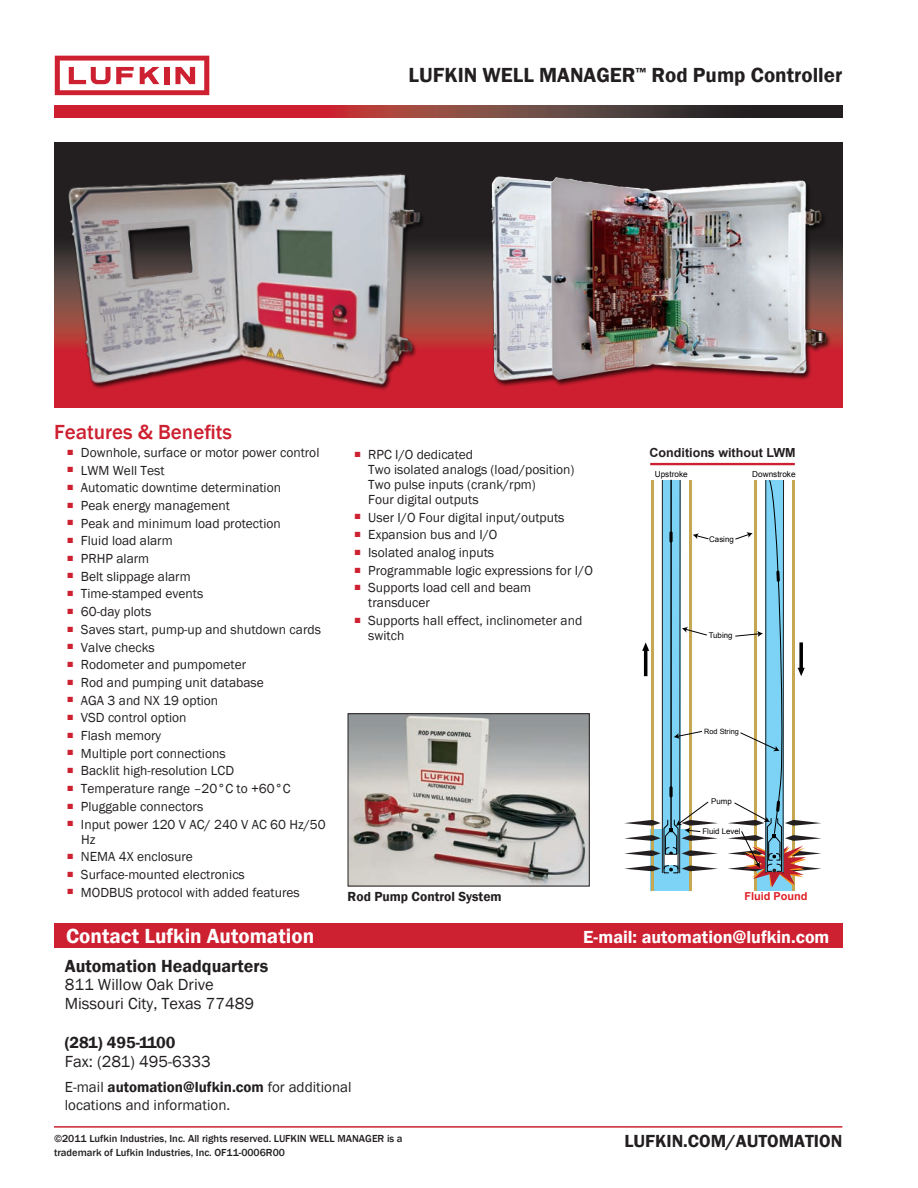
<style>
.page{position:relative;width:918px;height:1188px;background:#fff}
.page>*{position:absolute;margin:0;border:0;box-sizing:border-box;transform-origin:0 0}
.Subhead_Features{font:600 21px "Franklin Gothic";color:#231f20}
.t1{font:600 21px "Franklin Gothic";color:#fff}
.Subhead_Red{font:500 21px "Franklin Gothic";color:#cd2030}
.t2{font:600 18px "Franklin Gothic";color:#231f20}
.t3{font:600 18px "Franklin Gothic";color:#fff}
.t4{font:16.5px/18.8px "Franklin Gothic";color:#231f20}
.t5{font:15px/18px "Franklin Gothic";color:#231f20}
.Bullets_Features{font:13.5px/15px "Franklin Gothic";color:#231f20}
.Bullets_Features-2{font:600 13.5px "Franklin Gothic";color:#231f20}
.t6{font:700 12.45px "Arial";color:#231f20}
.t7{font:700 10.95px "Arial";color:#de1f25}
.t8{font:500 10.5px/13.5px "Franklin Gothic";color:#231f20}
.t9{font:8.25px "Arial";color:#000101}
.t10{font:7.95px "Arial";color:#000101}
.t11{font:7.35px "Arial";color:#000101}
.s1{font-weight:600}
</style>
<div class="page">
<svg style="left:54px;top:143px;width:788px;height:264px;background:#7d282d"></svg>
<img style="left:476px;top:149px;width:367px;height:251px">
<img style="left:55px;top:143px;width:378px;height:257px">
<img style="left:350px;top:715px;width:238px;height:169px">
<div style="left:348px;top:713px;width:242px;height:173px;border:1px solid #231f20"></div>
<svg style="left:54px;top:106px;width:788px;height:12px;background:#873034"></svg>
<svg style="left:55px;top:56px;width:154px;height:39px"></svg>
<hr style="left:54px;top:1126px;width:788px;height:2px;background:#cd2030">
<div style="left:54px;top:923px;width:788px;height:25px;background:#cd2030"></div>
<div style="left:754px;top:866px;width:40px;height:24px;background:#7cd3f6"></div>
<div style="left:651px;top:829px;width:40px;height:61px;background:#7cd3f6"></div>
<hr style="left:651px;top:480px;width:2px;height:411px;background:#c5a851">
<hr style="left:689px;top:480px;width:2px;height:411px;background:#c5a851">
<hr style="left:754px;top:480px;width:3px;height:411px;background:#c5a851">
<hr style="left:792px;top:480px;width:3px;height:411px;background:#c5a851">
<svg style="left:624px;top:479px;width:94px;height:395px"></svg>
<svg style="left:728px;top:480px;width:93px;height:407px"></svg>
<hr style="left:650px;top:463px;width:145px;height:2px;background:#cd2030">
<p class="Subhead_Features" style="left:409px;top:62px;width:435px">LUFKIN WELL MANAGER<sup>™</sup> Rod Pump Controller</p>
<p class="Subhead_Red" style="left:54px;top:419px;width:179px">Features &amp; Benefits</p>
<p class="Bullets_Features" style="left:68px;top:445px;width:253px"><sup>■</sup> Downhole, surface or motor power control</p>
<p class="Bullets_Features" style="left:68px;top:463px;width:99px"><sup>■</sup> LWM Well Test</p>
<p class="Bullets_Features" style="left:68px;top:481px;width:215px"><sup>■</sup> Automatic downtime determination</p>
<p class="Bullets_Features" style="left:68px;top:498px;width:164px"><sup>■</sup> Peak energy management</p>
<p class="Bullets_Features" style="left:68px;top:516px;width:215px"><sup>■</sup> Peak and minimum load protection</p>
<p class="Bullets_Features" style="left:68px;top:534px;width:107px"><sup>■</sup> Fluid load alarm</p>
<p class="Bullets_Features" style="left:68px;top:551px;width:83px"><sup>■</sup> PRHP alarm</p>
<p class="Bullets_Features" style="left:68px;top:569px;width:125px"><sup>■</sup> Belt slippage alarm</p>
<p class="Bullets_Features" style="left:68px;top:587px;width:137px"><sup>■</sup> Time-stamped events</p>
<p class="Bullets_Features" style="left:68px;top:604px;width:85px"><sup>■</sup> 60-day plots</p>
<p class="Bullets_Features" style="left:68px;top:622px;width:255px"><sup>■</sup> Saves start, pump-up and shutdown cards</p>
<p class="Bullets_Features" style="left:68px;top:640px;width:89px"><sup>■</sup> Valve checks</p>
<p class="Bullets_Features" style="left:68px;top:658px;width:180px"><sup>■</sup> Rodometer and pumpometer</p>
<p class="Bullets_Features" style="left:68px;top:675px;width:198px"><sup>■</sup> Rod and pumping unit database</p>
<p class="Bullets_Features" style="left:68px;top:693px;width:152px"><sup>■</sup> AGA 3 and NX 19 option</p>
<p class="Bullets_Features" style="left:68px;top:711px;width:121px"><sup>■</sup> VSD control option</p>
<p class="Bullets_Features" style="left:68px;top:728px;width:95px"><sup>■</sup> Flash memory</p>
<p class="Bullets_Features" style="left:68px;top:746px;width:160px"><sup>■</sup> Multiple port connections</p>
<p class="Bullets_Features" style="left:68px;top:764px;width:168px"><sup>■</sup> Backlit high-resolution LCD</p>
<p class="Bullets_Features" style="left:68px;top:781px;width:225px"><sup>■</sup> Temperature range –20°C to +60°C</p>
<p class="Bullets_Features" style="left:68px;top:799px;width:137px"><sup>■</sup> Pluggable connectors</p>
<p class="Bullets_Features" style="left:81px;top:817px;width:246px;text-indent:-14px"><sup>■</sup> Input power 120 V AC/ 240 V AC 60 Hz/50<br>Hz</p>
<p class="Bullets_Features" style="left:68px;top:850px;width:127px"><sup>■</sup> NEMA 4X enclosure</p>
<p class="Bullets_Features" style="left:68px;top:867px;width:179px"><sup>■</sup> Surface-mounted electronics</p>
<p class="Bullets_Features" style="left:68px;top:885px;width:234px"><sup>■</sup> MODBUS protocol with added features</p>
<p class="Bullets_Features" style="left:368px;top:447px;width:208px;text-indent:-14px"><sup>■</sup> RPC I/O dedicated<br>Two isolated analogs (load/position)<br>Two pulse inputs (crank/rpm)<br>Four digital outputs</p>
<p class="Bullets_Features" style="left:355px;top:510px;width:211px"><sup>■</sup> User I/O Four digital input/outputs</p>
<p class="Bullets_Features" style="left:355px;top:528px;width:144px"><sup>■</sup> Expansion bus and I/O</p>
<p class="Bullets_Features" style="left:355px;top:545px;width:141px"><sup>■</sup> Isolated analog inputs</p>
<p class="Bullets_Features" style="left:355px;top:563px;width:240px"><sup>■</sup> Programmable logic expressions for I/O</p>
<p class="Bullets_Features" style="left:368px;top:581px;width:165px;text-indent:-14px"><sup>■</sup> Supports load cell and beam transducer</p>
<p class="Bullets_Features" style="left:368px;top:613px;width:216px;text-indent:-14px"><sup>■</sup> Supports hall effect, inclinometer and switch</p>
<p class="Bullets_Features-2" style="left:348px;top:888px;width:156px">Rod Pump Control System</p>
<p class="t6" style="left:650px;top:446px;width:148px">Conditions without LWM</p>
<p class="t9" style="left:655px;top:469px;width:34px">Upstroke</p>
<p class="t9" style="left:752px;top:469px;width:45px">Downstroke</p>
<p class="t10" style="left:709px;top:535px;width:26px">Casing</p>
<p class="t10" style="left:709px;top:631px;width:25px">Tubing</p>
<p class="t11" style="left:704px;top:727px;width:36px">Rod String</p>
<p class="t10" style="left:711px;top:797px;width:22px">Pump</p>
<p class="t10" style="left:702px;top:826px;width:40px">Fluid Level</p>
<p class="t7" style="left:744px;top:890px;width:65px">Fluid Pound</p>
<p class="t1" style="left:66px;top:923px;width:250px">Contact Lufkin Automation</p>
<p class="t3" style="left:583px;top:925px;width:248px">E-mail: automation@lufkin.com</p>
<p class="t2" style="left:65px;top:954px;width:205px">Automation Headquarters</p>
<p class="t4" style="left:65px;top:976px;width:191px">811 Willow Oak Drive<br>Missouri City, Texas 77489</p>
<p class="t4" style="left:65px;top:1034px;width:148px"><span class="s1">(281) 495-1100<br></span>Fax: (281) 495-6333</p>
<p class="t5" style="left:65px;top:1078px;width:288px">E-mail <span class="s1">automation@lufkin.com</span> for additional locations and information.</p>
<p class="t8" style="left:54px;top:1132px;width:350px">©2011 Lufkin Industries, Inc. All rights reserved. LUFKIN WELL MANAGER is a trademark of Lufkin Industries, Inc. OF11-0006R00</p>
<p class="t2" style="left:624px;top:1130px;width:219px">LUFKIN.COM/AUTOMATION</p>
</div>
